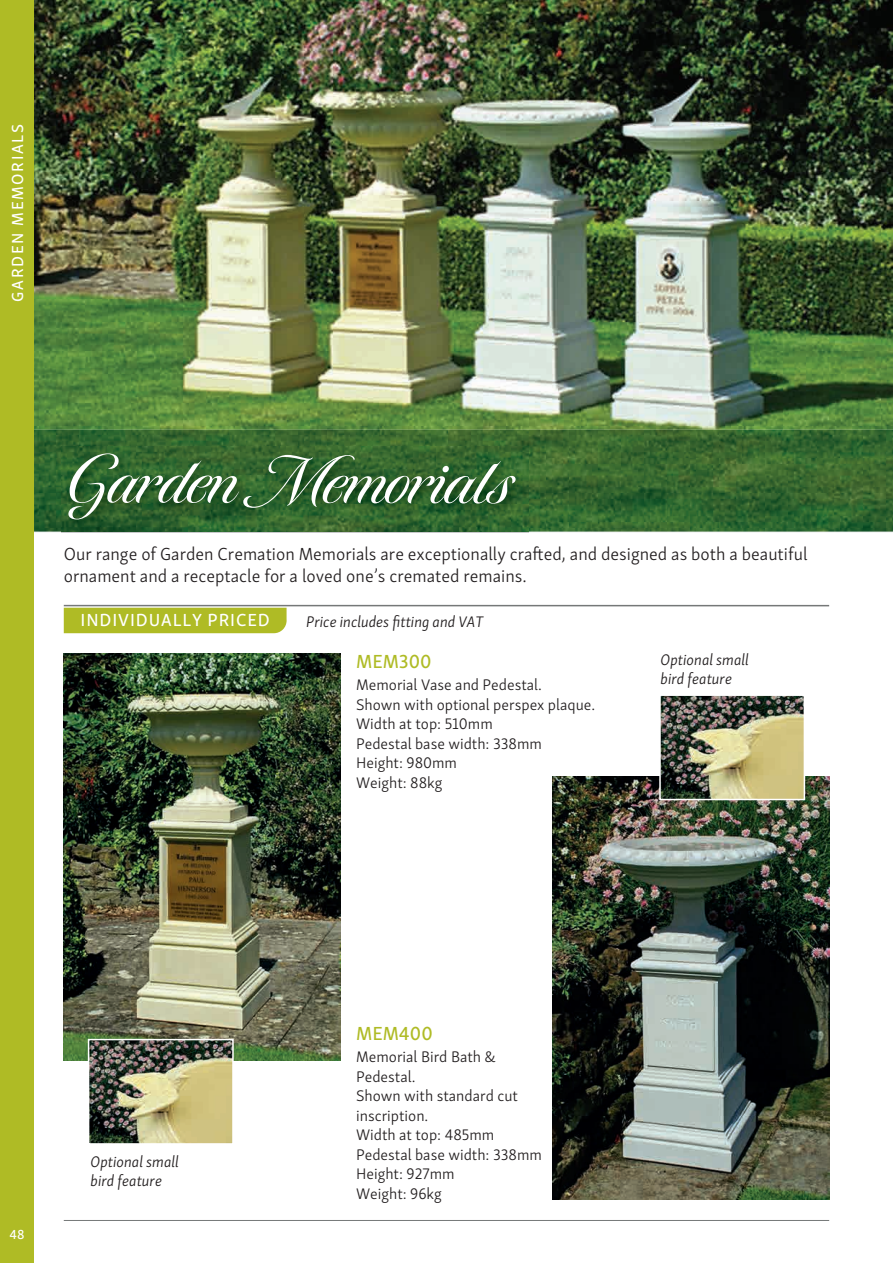
<style>
.page{position:relative;width:893px;height:1263px;background:#fff}
.page>*{position:absolute;margin:0;border:0;box-sizing:border-box;transform-origin:0 0}
.t1{font:500 72px "Tangier";color:#fff}
.t2{font:19.5px "Skolar Sans Latn Me";color:#afbb25}
.t3{font:300 18px/22.5px "Skolar Sans Latn";color:#231f20}
.t4{font:18px "Skolar Sans Latn Me";letter-spacing:.05em;color:#fff}
.t5{font:16.5px "Skolar Sans Latn Me";letter-spacing:.1em;color:#fff}
.t6{font:300 15.75px/19.5px "Skolar Sans Latn";color:#231f20}
.t7{font:italic 300 15.75px/19.5px "Skolar Sans Latn";color:#231f20}
.t8{font:13.5px "Skolar Sans Latn Me";color:#fff}
</style>
<div class="page">
<hr style="left:64px;top:1220px;width:765px;height:1px;background:#757878">
<img style="left:34px;top:0;width:859px;height:430px">
<hr style="left:528px;top:531px;width:365px;height:1px;background:#c7c8ca">
<svg style="left:34px;top:531px;width:28px;height:1px"></svg>
<img style="left:34px;top:430px;width:859px;height:101px">
<img style="left:553px;top:776px;width:276px;height:423px">
<img style="left:64px;top:653px;width:276px;height:407px">
<img style="left:91px;top:1042px;width:140px;height:100px">
<div style="left:88px;top:1039px;width:146px;height:106px;border:2px solid #fff"></div>
<img style="left:662px;top:697px;width:140px;height:100px">
<div style="left:659px;top:694px;width:146px;height:106px;border:2px solid #fff"></div>
<hr style="left:64px;top:605px;width:765px;height:1px;background:#757878">
<div style="left:64px;top:608px;width:223px;height:25px;background:#afbb25"></div>
<div style="left:0;top:0;width:34px;height:1263px;background:#afbb25"></div>
<img style="left:62px;top:446px;width:466px;height:87px">
<p class="t5" style="left:5px;top:301px;width:179px;rotate:-90deg">GARDEN MEMORIALS</p>
<h1 class="t1" style="left:64px;top:440px;width:451px">Garden Memorials</h1>
<p class="t3" style="left:64px;top:541px;width:745px">Our range of Garden Cremation Memorials are exceptionally crafted, and designed as both a beautiful ornament and a receptacle for a loved one’s cremated remains.</p>
<p class="t4" style="left:81px;top:605px;width:191px">INDIVIDUALLY PRICED</p>
<p class="t7" style="left:306px;top:611px;width:178px">Price includes fitting and VAT</p>
<p class="t2" style="left:356px;top:646px;width:77px">MEM300</p>
<p class="t6" style="left:356px;top:674px;width:241px">Memorial Vase and Pedestal.<br>Shown with optional perspex plaque.<br>Width at top: 510mm<br>Pedestal base width: 338mm<br>Height: 980mm<br>Weight: 88kg</p>
<p class="t7" style="left:661px;top:649px;width:90px">Optional small bird feature</p>
<p class="t8" style="left:9px;top:1224px;width:17px">48</p>
<p class="t7" style="left:91px;top:1151px;width:90px">Optional small bird feature</p>
<p class="t2" style="left:356px;top:1018px;width:78px">MEM400</p>
<p class="t6" style="left:356px;top:1046px;width:187px">Memorial Bird Bath &amp;<br>Pedestal.<br>Shown with standard cut inscription.<br>Width at top: 485mm<br>Pedestal base width: 338mm<br>Height: 927mm<br>Weight: 96kg</p>
</div>
